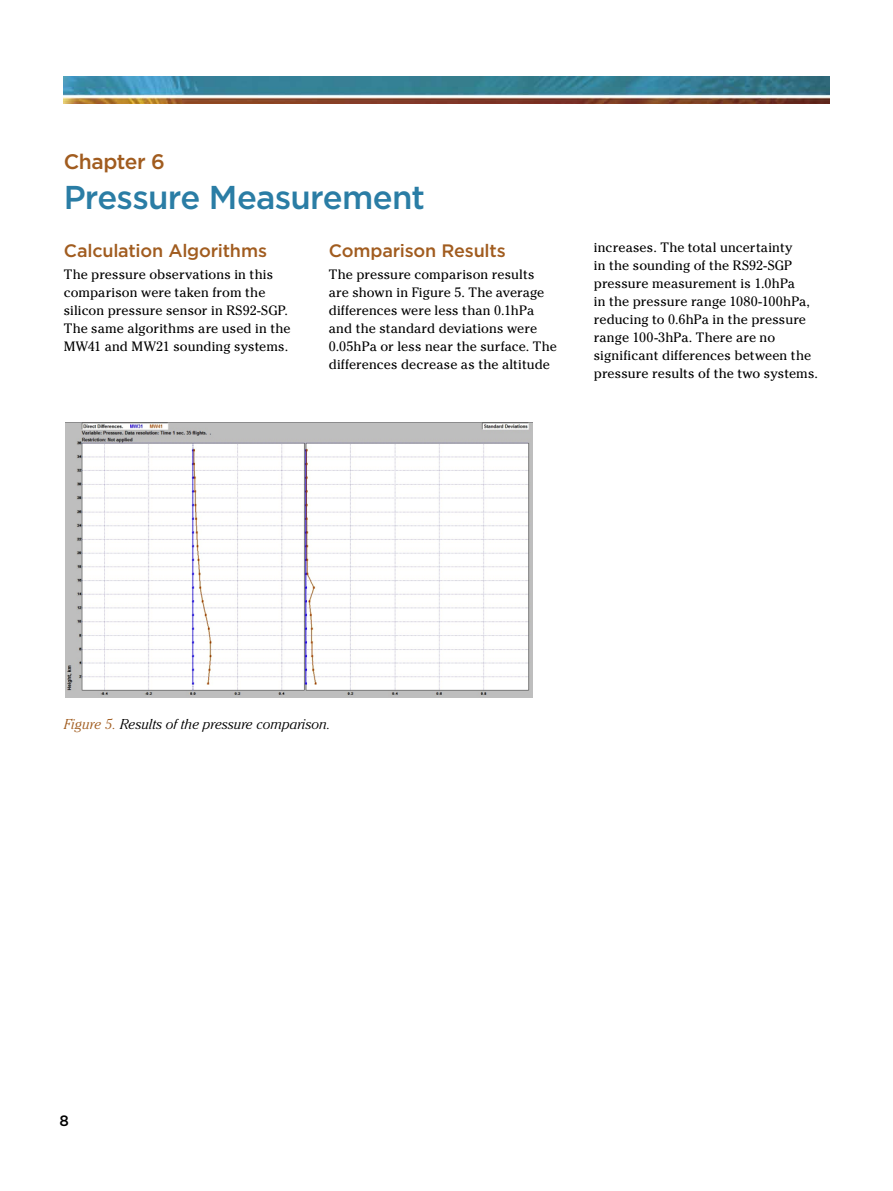
<style>
.page{position:relative;width:893px;height:1191px;background:#fff}
.page>*{position:absolute;margin:0;border:0;box-sizing:border-box;transform-origin:0 0}
.t1{font:500 33px "Gotham";letter-spacing:-.025em;color:#2a7da5}
.t2{font:500 21px "Gotham";letter-spacing:-.02em;color:#a15c1f}
.t3{font:500 18px "Gotham";letter-spacing:-.01em;color:#a15c1f}
.t4{font:500 15px "Gotham";color:#000}
.t5{font:italic 300 14.25px "Cheltenham Std";color:#000}
.t6{font:13.5px/18px "Cheltenham Std";letter-spacing:.005em;color:#000}
.s1{color:#a15c1f}
</style>
<div class="page">
<img style="left:64px;top:77px;width:765px;height:27px">
<img style="left:65px;top:422px;width:468px;height:275px">
<h2 class="t2" style="left:64px;top:147px;width:103px">Chapter 6</h2>
<h1 class="t1" style="left:64px;top:175px;width:363px">Pressure Measurement</h1>
<h3 class="t3" style="left:64px;top:239px;width:205px">Calculation Algorithms</h3>
<p class="t6" style="left:64px;top:265px;width:228px">The pressure observations in this comparison were taken from the silicon pressure sensor in RS92-SGP.<br>The same algorithms are used in the MW41 and MW21 sounding systems.</p>
<h3 class="t3" style="left:329px;top:239px;width:178px">Comparison Results</h3>
<p class="t6" style="left:329px;top:265px;width:229px">The pressure comparison results are shown in Figure 5. The average differences were less than 0.1hPa and the standard deviations were 0.05hPa or less near the surface. The differences decrease as the altitude</p>
<p class="t6" style="left:594px;top:238px;width:226px">increases. The total uncertainty<br>in the sounding of the RS92-SGP pressure measurement is 1.0hPa<br>in the pressure range 1080-100hPa, reducing to 0.6hPa in the pressure range 100-3hPa. There are no significant differences between the pressure results of the two systems.</p>
<p class="t5" style="left:64px;top:716px;width:268px"><span class="s1">Figure 5.</span> Results of the pressure comparison.</p>
<p class="t4" style="left:60px;top:1111px;width:11px">8</p>
</div>
